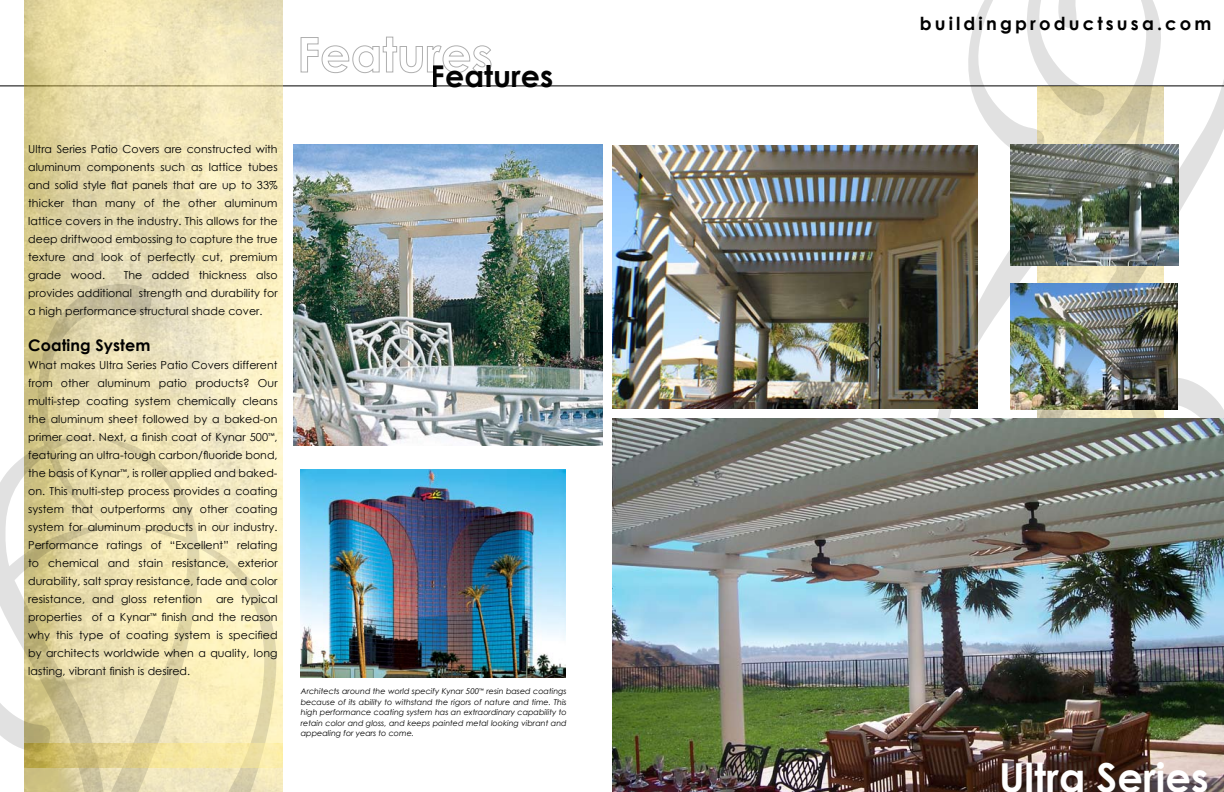
<style>
.page{position:relative;width:1224px;height:792px;background:#fff}
.page>*{position:absolute;margin:0;border:0;box-sizing:border-box;transform-origin:0 0}
.t1{font:700 40px "Century Gothic";color:#fff}
.t2{font:700 30px "Century Gothic";color:#000}
.t3{font:700 18px "Century Gothic";letter-spacing:.175em;color:#000}
.t4{font:700 16px "Century Gothic";letter-spacing:.005em;color:#000}
.t5{font:11px/18px "Century Gothic";letter-spacing:.005em;color:#000;text-align:justify}
.t6{font:italic 8px/10.5px "Century Gothic";color:#000;text-align:justify}
</style>
<div class="page">
<hr style="left:0;top:86px;width:1224px;height:1px;background:#000">
<img style="left:24px;top:0;width:259px;height:262px">
<img style="left:533px;top:469px;width:32px;height:209px">
<img style="left:612px;top:145px;width:33px;height:264px">
<img style="left:293px;top:145px;width:310px;height:301px">
<svg style="left:300px;top:36px;width:192px;height:38px"></svg>
<img style="left:612px;top:418px;width:33px;height:374px">
<img style="left:645px;top:85px;width:579px;height:707px">
<img style="left:24px;top:262px;width:509px;height:530px">
<h2 class="t2" style="left:431px;top:53px;width:124px">Features</h2>
<p class="t5" style="left:28px;top:140px;width:251px">Ultra Series Patio Covers are constructed with aluminum components such as lattice tubes and solid style flat panels that are up to 33% thicker than many of the other aluminum lattice covers in the industry. This allows for the deep driftwood embossing to capture the true texture and look of perfectly cut, premium grade wood.</p>
<p class="t5" style="left:28px;top:266px;width:251px;text-indent:96px">The added thickness also provides additional strength and durability for a high performance structural shade cover.</p>
<h3 class="t4" style="left:28px;top:333px;width:124px">Coating System</h3>
<p class="t5" style="left:28px;top:356px;width:251px">What makes Ultra Series Patio Covers different from other aluminum patio products? Our multi-step coating system chemically cleans the aluminum sheet followed by a baked-on primer coat. Next, a finish coat of Kynar 500<sup>™</sup>, featuring an ultra-tough carbon/fluoride bond, the basis of Kynar<sup>™</sup>, is roller applied and baked&shy;on. This multi-step process provides a coating system that outperforms any other coating system for aluminum products in our industry.<br>Performance ratings of “Excellent” relating to chemical and stain resistance, exterior durability, salt spray resistance, fade and color resistance, and gloss retention</p>
<p class="t5" style="left:28px;top:590px;width:251px;text-indent:188px">are typical properties of a Kynar<sup>™</sup> finish and the reason why this type of coating system is specified by architects worldwide when a quality, long lasting, vibrant finish is desired.</p>
<p class="t6" style="left:301px;top:686px;width:267px">Architects around the world specify Kynar 500<sup>™</sup> resin based coatings because of its ability to withstand the rigors of nature and time. This high performance coating system has an extraordinary capability to retain color and gloss, and keeps painted metal looking vibrant and appealing for years to come.</p>
<h3 class="t3" style="left:920px;top:10px;width:293px">buildingproductsusa.com</h3>
<h1 class="t1" style="left:999px;top:747px;width:211px">Ultra Series</h1>
</div>
